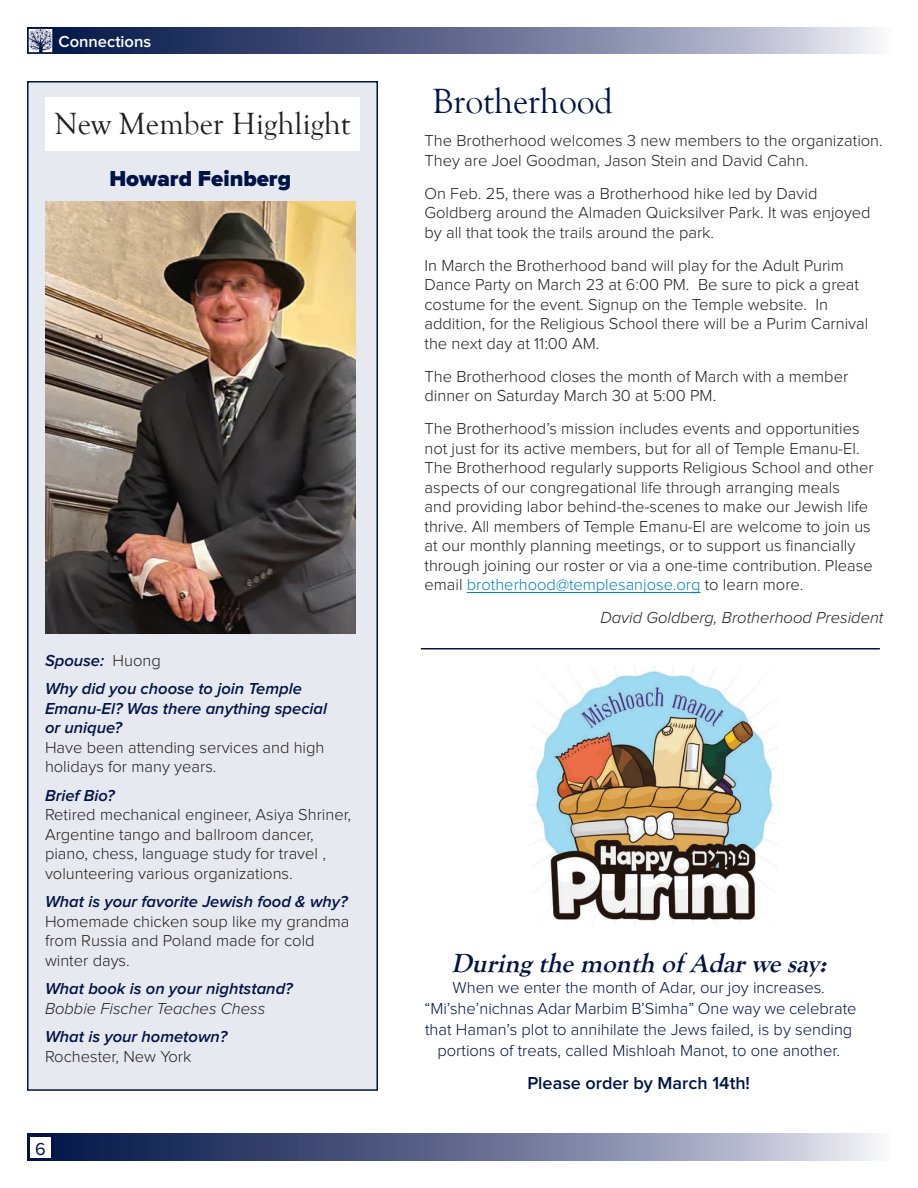
<style>
.page{position:relative;width:918px;height:1188px;background:#fff}
.page>*{position:absolute;margin:0;border:0;box-sizing:border-box;transform-origin:0 0}
.t1{font:36px "Goudy Old Style T";letter-spacing:-.005em;color:#001447}
.t2{font:31.5px "Goudy Old Style T";color:#231f20}
.t3{font:italic 700 27px "Goudy Old Style T";color:#001447}
.t4{font:900 22.5px "Proxima Nova";color:#001447}
.t5{font:600 18px "Proxima Nova";color:#001447}
.t6{font:18px "Proxima Nova";color:#001447}
.t7{font:300 16.5px/19.5px "Proxima Nova";color:#231f20}
.t8{font:300 16.5px/21px "Proxima Nova";color:#001447;text-align:center}
.t9{font:italic 600 16.5px/28.5px "Proxima Nova";color:#001447}
.t10{font:italic 300 16.5px "Proxima Nova";color:#231f20}
.t11{font:600 16.5px "Proxima Nova";color:#fff}
.s1{font-weight:300;font-style:normal;color:#231f20}
.s2{color:#0082bf}
</style>
<div class="page">
<svg style="left:54px;top:1134px;width:824px;height:27px;background:#6a7395"></svg>
<svg style="left:54px;top:27px;width:824px;height:27px;background:#6a7395"></svg>
<svg style="left:27px;top:27px;width:27px;height:27px"></svg>
<div style="left:27px;top:1134px;width:27px;height:27px;border:3px solid #001447"></div>
<hr style="left:467px;top:592px;width:233px;height:1px;background:#0082bf">
<div style="left:27px;top:81px;width:351px;height:1010px;background:#e7e9f0;border:2px solid #001447"></div>
<div style="left:45px;top:97px;width:315px;height:54px;background:#fff"></div>
<img style="left:45px;top:202px;width:311px;height:432px">
<img style="left:530px;top:666px;width:246px;height:255px">
<hr style="left:421px;top:648px;width:459px;height:2px;background:#001447">
<p class="t11" style="left:59px;top:34px;width:94px">Connections</p>
<h2 class="t2" style="left:55px;top:106px;width:297px">New Member Highlight</h2>
<h3 class="t4" style="left:109px;top:168px;width:183px">Howard Feinberg</h3>
<p class="t9" style="left:45px;top:647px;width:258px">Spouse: <span class="s1">Huong<br></span>Why did you choose to join Temple</p>
<p class="t9" style="left:45px;top:699px;width:284px;line-height:19.5px">Emanu-El? Was there anything special or unique?</p>
<p class="t7" style="left:45px;top:738px;width:281px">Have been attending services and high holidays for many years.</p>
<p class="t9" style="left:45px;top:782px;width:71px">Brief Bio?</p>
<p class="t7" style="left:45px;top:806px;width:308px">Retired mechanical engineer, Asiya Shriner, Argentine tango and ballroom dancer, piano, chess, language study for travel , volunteering various organizations.</p>
<p class="t9" style="left:45px;top:888px;width:304px">What is your favorite Jewish food &amp; why?</p>
<p class="t7" style="left:45px;top:912px;width:306px">Homemade chicken soup like my grandma from Russia and Poland made for cold winter days.</p>
<p class="t9" style="left:45px;top:975px;width:249px">What book is on your nightstand?</p>
<p class="t10" style="left:45px;top:1001px;width:222px">Bobbie Fischer Teaches Chess</p>
<p class="t9" style="left:45px;top:1023px;width:184px">What is your hometown?</p>
<p class="t7" style="left:45px;top:1047px;width:148px">Rochester, New York</p>
<p class="t6" style="left:35px;top:1140px;width:12px">6</p>
<h1 class="t1" style="left:432px;top:82px;width:183px">Brotherhood</h1>
<p class="t7" style="left:424px;top:132px;width:460px">The Brotherhood welcomes 3 new members to the organization.<br>They are Joel Goodman, Jason Stein and David Cahn.</p>
<p class="t7" style="left:424px;top:184px;width:448px">On Feb. 25, there was a Brotherhood hike led by David<br>Goldberg around the Almaden Quicksilver Park. It was enjoyed by all that took the trails around the park.</p>
<p class="t7" style="left:424px;top:256px;width:445px">In March the Brotherhood band will play for the Adult Purim Dance Party on March 23 at 6:00 PM. Be sure to pick a great costume for the event. Signup on the Temple website. In addition, for the Religious School there will be a Purim Carnival the next day at 11:00 AM.</p>
<p class="t7" style="left:424px;top:367px;width:425px">The Brotherhood closes the month of March with a member dinner on Saturday March 30 at 5:00 PM.</p>
<p class="t7" style="left:424px;top:420px;width:451px">The Brotherhood’s mission includes events and opportunities not just for its active members, but for all of Temple Emanu-El.<br>The Brotherhood regularly supports Religious School and other aspects of our congregational life through arranging meals<br>and providing labor behind-the-scenes to make our Jewish life thrive. All members of Temple Emanu-El are welcome to join us at our monthly planning meetings, or to support us financially through joining our roster or via a one-time contribution. Please email <span class="s2">brotherhood@templesanjose.org</span> to learn more.</p>
<p class="t10" style="left:600px;top:610px;width:285px">David Goldberg, Brotherhood President</p>
<h3 class="t3" style="left:451px;top:948px;width:384px">Duringthemonth ofAdarwesay :</h3>
<p class="t8" style="left:425px;top:978px;width:434px">When we enter the month of Adar, our joy increases. “Mi’she’nichnas Adar Marbim B’Simha” One way we celebrate that Haman’s plot to annihilate the Jews failed, is by sending portions of treats, called Mishloah Manot, to one another.</p>
<p class="t5" style="left:527px;top:1075px;width:224px">Please order by March 14th!</p>
</div>
